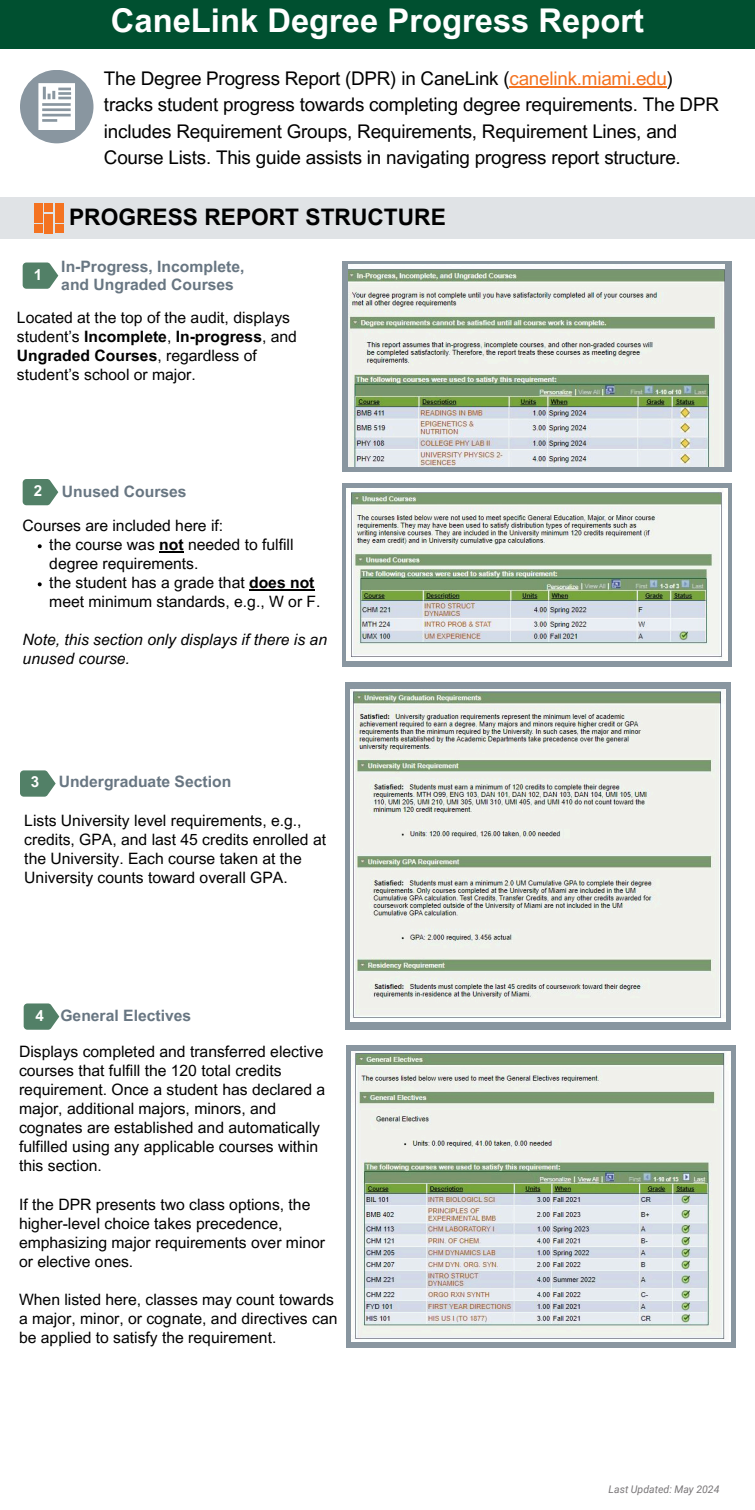
<style>
.page{position:relative;width:755px;height:1510px;background:#fff}
.page>*{position:absolute;margin:0;border:0;box-sizing:border-box;transform-origin:0 0}
.t1{font:700 32.73px "Arial MT Pro";color:#fff}
.t2{font:700 22.75px "Arial MT Pro";color:#000}
.t3{font:18.81px/26.2px "Arial MT Pro";letter-spacing:-.01em;color:#000}
.t4{font:15.66px/19.1px "Arial MT Pro";color:#000}
.t5{font:700 15.66px/18.4px "Arial MT Pro";color:#687682}
.t6{font:italic 15.66px/19.1px "Arial MT Pro";color:#000}
.t7{font:700 15.14px "Arial MT Pro";color:#fff}
.t8{font:italic 10.5px "Roboto";color:#797678}
.s1{color:#f47321}
.s2{font-weight:700}
</style>
<div class="page">
<div style="left:0;top:0;width:755px;height:48px;background:#005030"></div>
<div style="left:0;top:197px;width:755px;height:42px;background:#e0e3e6"></div>
<div style="left:44px;top:214px;width:9px;height:19px;background:#f47321"></div>
<div style="left:44px;top:203px;width:9px;height:9px;background:#f47321"></div>
<div style="left:55px;top:224px;width:9px;height:9px;background:#f47321"></div>
<div style="left:55px;top:203px;width:9px;height:20px;background:#f47321"></div>
<div style="left:34px;top:224px;width:9px;height:9px;background:#f47321"></div>
<div style="left:34px;top:203px;width:9px;height:20px;background:#f47321"></div>
<svg style="left:23px;top:262px;width:35px;height:27px"></svg>
<svg style="left:23px;top:479px;width:35px;height:26px"></svg>
<svg style="left:24px;top:1003px;width:35px;height:26px"></svg>
<svg style="left:20px;top:770px;width:35px;height:26px"></svg>
<svg style="left:346px;top:1045px;width:389px;height:302px;background:#98a3ac"></svg>
<svg style="left:342px;top:261px;width:389px;height:210px;background:#98a4ad"></svg>
<img style="left:349px;top:265px;width:376px;height:201px">
<div style="left:20px;top:70px;width:73px;height:73px;background:#8996a0;border-radius:50%"></div>
<svg style="left:38px;top:83px;width:37px;height:47px"></svg>
<div style="left:342px;top:482px;width:389px;height:184px;background:#8996a0"></div>
<img style="left:347px;top:488px;width:380px;height:172px">
<div style="left:346px;top:682px;width:385px;height:347px;background:#8996a0"></div>
<img style="left:351px;top:689px;width:374px;height:332px">
<img style="left:351px;top:1052px;width:379px;height:289px">
<svg style="left:38px;top:544px;width:4px;height:4px"></svg>
<svg style="left:159px;top:551px;width:25px;height:1px"></svg>
<svg style="left:38px;top:582px;width:4px;height:4px"></svg>
<hr style="left:249px;top:589px;width:65px;height:1px;background:#000">
<hr style="left:509px;top:86px;width:158px;height:2px;background:#f47321">
<h4 class="t1" style="left:111px;top:9px;width:534px">CaneLink Degree Progress Report</h4>
<p class="t3" style="left:104px;top:68px;width:616px">The Degree Progress Report (DPR) in CaneLink (<span class="s1">canelink.miami.edu</span>) tracks student progress towards completing degree requirements. The DPR includes Requirement Groups, Requirements, Requirement Lines, and Course Lists. This guide assists in navigating progress report structure.</p>
<h4 class="t7" style="left:34px;top:269px;width:10px">1</h4>
<p class="t2" style="left:69px;top:208px;width:378px">PROGRESS REPORT STRUCTURE</p>
<p class="t5" style="left:61px;top:259px;width:185px">In-Progress, Incomplete, and Ungraded Courses</p>
<p class="t4" style="left:17px;top:310px;width:281px">Located at the top of the audit, displays student’s <span class="s2">Incomplete</span>, <span class="s2">In-progress</span>, and <span class="s2">Ungraded Courses</span>, regardless of student’s school or major.</p>
<p class="t7" style="left:34px;top:485px;width:10px">2</p>
<h5 class="t5" style="left:62px;top:484px;width:126px">Unused Courses</h5>
<p class="t4" style="left:23px;top:517px;width:202px">Courses are included here if:</p>
<p class="t4" style="left:49px;top:536px;width:246px">the course was <span class="s2">not</span> needed to fulfill degree requirements.</p>
<h4 class="t4" style="left:49px;top:574px;width:273px">the student has a grade that <span class="s2">does not </span>meet minimum standards, e.g., W or F.</h4>
<h5 class="t6" style="left:23px;top:631px;width:306px">Note, this section only displays if there is an unused course.</h5>
<p class="t7" style="left:31px;top:776px;width:10px">3</p>
<h5 class="t5" style="left:59px;top:774px;width:174px">Undergraduate Section</h5>
<h2 class="t4" style="left:24px;top:813px;width:303px">Lists University level requirements, e.g., credits, GPA, and last 45 credits enrolled at the University. Each course taken at the University counts toward overall GPA.</h2>
<p class="t5" style="left:60px;top:1008px;width:132px">General Electives</p>
<h4 class="t4" style="left:19px;top:1044px;width:308px">Displays completed and transferred elective courses that fulfill the 120 total credits requirement. Once a student has declared a major, additional majors, minors, and cognates are established and automatically fulfilled using any applicable courses within this section.</h4>
<h5 class="t4" style="left:19px;top:1196px;width:308px">If the DPR presents two class options, the higher-level choice takes precedence, emphasizing major requirements over minor or elective ones.</h5>
<p class="t4" style="left:19px;top:1291px;width:320px">When listed here, classes may count towards a major, minor, or cognate, and directives can be applied to satisfy the requirement.</p>
<p class="t7" style="left:35px;top:1010px;width:10px">4</p>
<p class="t8" style="left:608px;top:1482px;width:112px">Last Updated: May 2024</p>
</div>
